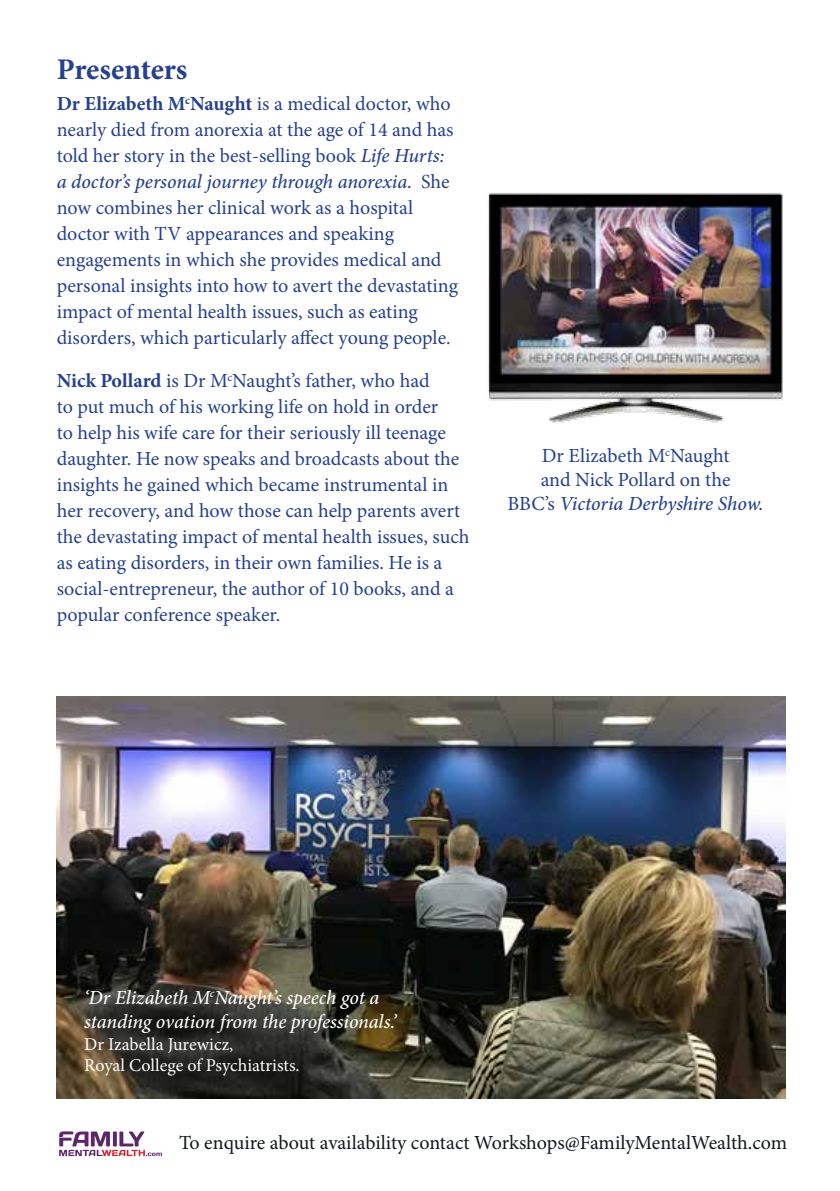
<style>
.page{position:relative;width:840px;height:1191px;background:#fff}
.page>*{position:absolute;margin:0;border:0;box-sizing:border-box;transform-origin:0 0}
.t1{font:700 30px "Minion Pro";letter-spacing:-.005em;color:#25408f}
.t2{font:20px/26px "Minion Pro";color:#25408f}
.t3{font:italic 500 20px/24px "Minion Pro";letter-spacing:-.01em;color:#fff}
.t4{font:20px "Minion Pro";letter-spacing:-.005em;color:#12181b}
.t5{font:18px/21.6px "Minion Pro";color:#fff}
.s1{font-weight:700}
.s2{font-weight:500;font-style:italic}
</style>
<div class="page">
<svg style="left:59px;top:1131px;width:103px;height:25px"></svg>
<img style="left:488px;top:193px;width:295px;height:230px">
<img style="left:57px;top:696px;width:727px;height:402px">
<h1 class="t1" style="left:57px;top:48px;width:132px">Presenters</h1>
<p class="t2" style="left:57px;top:91px;width:402px"><span class="s1">Dr Elizabeth M</span><sup>c</sup><span class="s1">Naught</span> is a medical doctor, who nearly died from anorexia at the age of 14 and has told her story in the best-selling book <span class="s2">Life Hurts: a doctor’s personal journey through anorexia.</span> She now combines her clinical work as a hospital doctor with TV appearances and speaking engagements in which she provides medical and personal insights into how to avert the devastating impact of mental health issues, such as eating disorders, which particularly affect young people.</p>
<p class="t2" style="left:57px;top:368px;width:414px"><span class="s1">Nick Pollard</span> is Dr M<sup>c</sup>Naught’s father, who had<br>to put much of his working life on hold in order<br>to help his wife care for their seriously ill teenage daughter. He now speaks and broadcasts about the insights he gained which became instrumental in her recovery, and how those can help parents avert the devastating impact of mental health issues, such as eating disorders, in their own families. He is a social-entrepreneur, the author of 10 books, and a popular conference speaker.</p>
<p class="t2" style="left:507px;top:444px;width:257px;line-height:24px;text-align:center">Dr Elizabeth M<sup>c</sup>Naught<br>and Nick Pollard on the<br>BBC’s <span class="s2">Victoria Derbyshire Show.</span></p>
<p class="t3" style="left:84px;top:985px;width:313px">‘Dr Elizabeth M<sup>c</sup>Naught’s speech got a standing ovation from the professionals.’</p>
<p class="t5" style="left:84px;top:1033px;width:217px">Dr Izabella Jurewicz,<br>Royal College of Psychiatrists.</p>
<p class="t4" style="left:179px;top:1129px;width:609px">To enquire about availability contact Workshops@FamilyMentalWealth.com</p>
</div>
